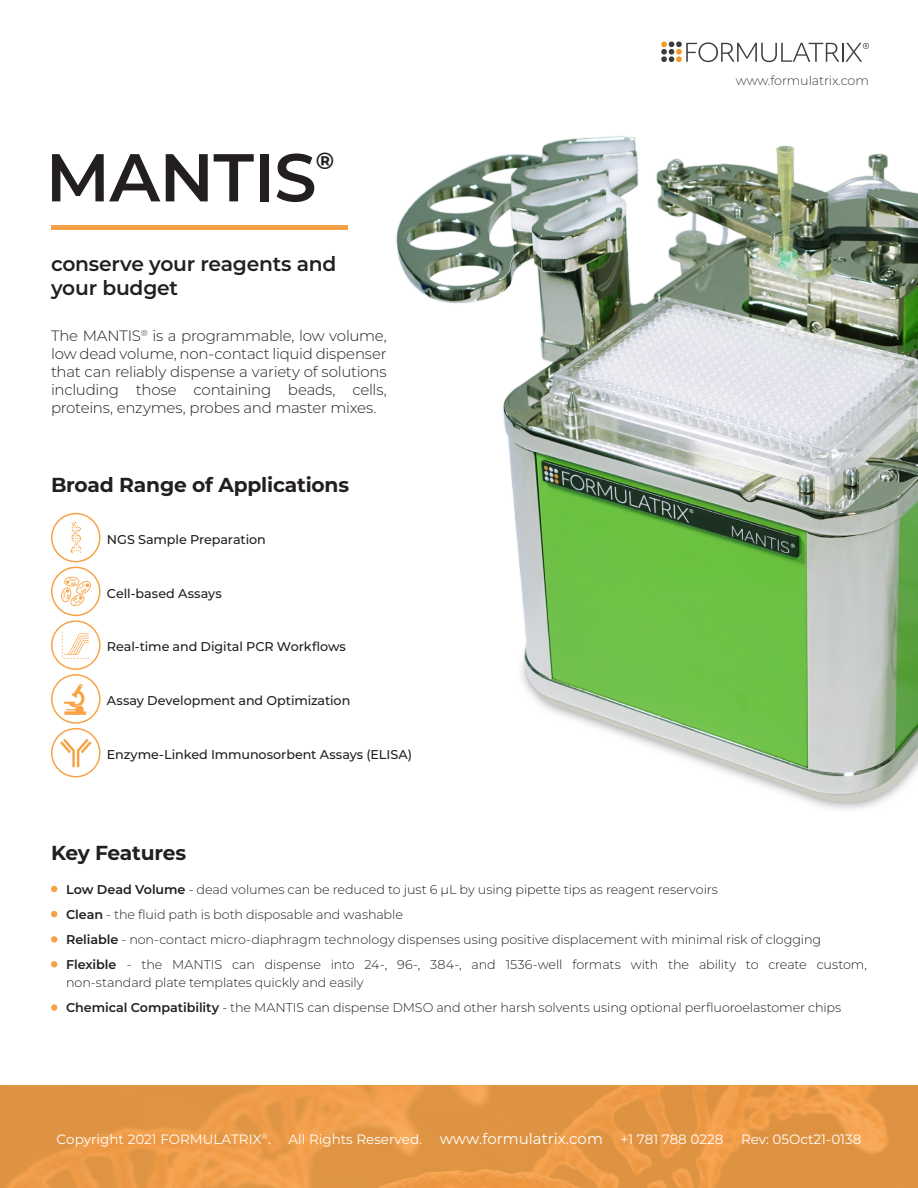
<style>
.page{position:relative;width:918px;height:1188px;background:#fff}
.page>*{position:absolute;margin:0;border:0;box-sizing:border-box;transform-origin:0 0}
.t1{font:600 67.5px "Montserrat";letter-spacing:-.01em;color:#231f20}
.t2{font:700 23.4px "Montserrat";color:#231f20}
.t3{font:700 20.25px "Montserrat";letter-spacing:-.01em;color:#231f20}
.t4{font:600 20.25px "Montserrat";letter-spacing:-.01em;color:#231f20}
.t5{font:300 15px/18px "Montserrat";letter-spacing:-.015em;color:#231f20;text-align:justify}
.t6{font:15px "Montserrat";color:#fff}
.t7{font:13.5px "Montserrat";color:#fff}
.t8{font:300 12.75px/18px "Montserrat";letter-spacing:-.01em;color:#231f20}
.t9{font:500 12.75px "Montserrat";letter-spacing:-.005em;color:#231f20}
.t10{font:300 12.75px "Montserrat";letter-spacing:-.01em;color:#414042}
.s1{font-weight:600}
.s2{font-size:13.5px}
</style>
<div class="page">
<svg style="left:0;top:1086px;width:918px;height:102px;background:#e59745"></svg>
<svg style="left:51px;top:886px;width:6px;height:6px"></svg>
<svg style="left:51px;top:911px;width:6px;height:6px"></svg>
<div style="left:51px;top:936px;width:6px;height:7px;background:#f7a246;border-radius:50%"></div>
<svg style="left:51px;top:961px;width:6px;height:6px"></svg>
<div style="left:51px;top:1004px;width:6px;height:7px;background:#f7a246;border-radius:50%"></div>
<div style="left:51px;top:674px;width:50px;height:50px;border:2px solid #f7a246;border-radius:50%"></div>
<svg style="left:64px;top:683px;width:22px;height:32px"></svg>
<div style="left:51px;top:513px;width:50px;height:49px;border:2px solid #f7a246;border-radius:50%"></div>
<svg style="left:71px;top:522px;width:10px;height:31px"></svg>
<div style="left:51px;top:620px;width:50px;height:50px;border:2px solid #f7a246;border-radius:50%"></div>
<svg style="left:62px;top:632px;width:27px;height:27px"></svg>
<div style="left:51px;top:567px;width:50px;height:49px;border:2px solid #f7a246;border-radius:50%"></div>
<svg style="left:61px;top:577px;width:30px;height:29px"></svg>
<div style="left:51px;top:728px;width:50px;height:49px;border:2px solid #f7a246;border-radius:50%"></div>
<svg style="left:60px;top:739px;width:32px;height:28px"></svg>
<div style="left:51px;top:225px;width:297px;height:5px;background:#f7a246"></div>
<img style="left:396px;top:41px;width:522px;height:769px">
<p class="t1" style="left:46px;top:130px;width:272px">MANTIS</p>
<p class="t2" style="left:316px;top:144px;width:20px">®</p>
<p class="t4" style="left:51px;top:250px;width:287px">conserve your reagents and</p>
<p class="t4" style="left:51px;top:274px;width:129px">your budget</p>
<p class="t5" style="left:51px;top:327px;width:337px">The MANTIS<sup>®</sup> is a programmable, low volume, low dead volume, non-contact liquid dispenser that can reliably dispense a variety of solutions including those containing beads, cells, proteins, enzymes, probes and master mixes.</p>
<p class="t3" style="left:51px;top:470px;width:300px">Broad Range of Applications</p>
<p class="t9" style="left:107px;top:530px;width:160px">NGS Sample Preparation</p>
<p class="t9" style="left:107px;top:584px;width:116px">Cell-based Assays</p>
<p class="t9" style="left:107px;top:638px;width:241px">Real-time and Digital PCR Workflows</p>
<p class="t9" style="left:107px;top:692px;width:245px">Assay Development and Optimization</p>
<p class="t9" style="left:107px;top:746px;width:307px">Enzyme-Linked Immunosorbent Assays (ELISA)</p>
<p class="t10" style="left:736px;top:72px;width:135px">www.formulatrix.com</p>
<p class="t3" style="left:51px;top:838px;width:137px">Key Features</p>
<p class="t8" style="left:66px;top:880px;width:653px"><span class="s1">Low Dead Volume</span> - dead volumes can be reduced to just 6 µL by using pipette tips as reagent reservoirs</p>
<p class="t8" style="left:66px;top:905px;width:339px"><span class="s1">Clean</span> - the fluid path is both disposable and washable</p>
<p class="t8" style="left:66px;top:930px;width:757px"><span class="s1">Reliable</span> - non-contact micro-diaphragm technology dispenses using positive displacement with minimal risk of clogging</p>
<p class="t8" style="left:66px;top:955px;width:802px"><span class="s1">Flexible</span> - the MANTIS can dispense into 24-, 96-, 384-, and 1536-well formats with the ability to create custom, non-standard plate templates quickly and easily</p>
<p class="t8" style="left:66px;top:998px;width:777px"><span class="s1">Chemical Compatibility</span> - the MANTIS can dispense DMSO and other harsh solvents using optional perfluoroelastomer chips</p>
<p class="t7" style="left:57px;top:1129px;width:216px">Copyright 2021 FORMULATRIX<sup>®</sup>.</p>
<p class="t6" style="left:289px;top:1128px;width:316px"><span class="s2">All Rights Reserved.</span> www.formulatrix.com</p>
<p class="t7" style="left:621px;top:1129px;width:104px">+1 781 788 0228</p>
<p class="t7" style="left:741px;top:1129px;width:122px">Rev: 05Oct21-0138</p>
</div>
